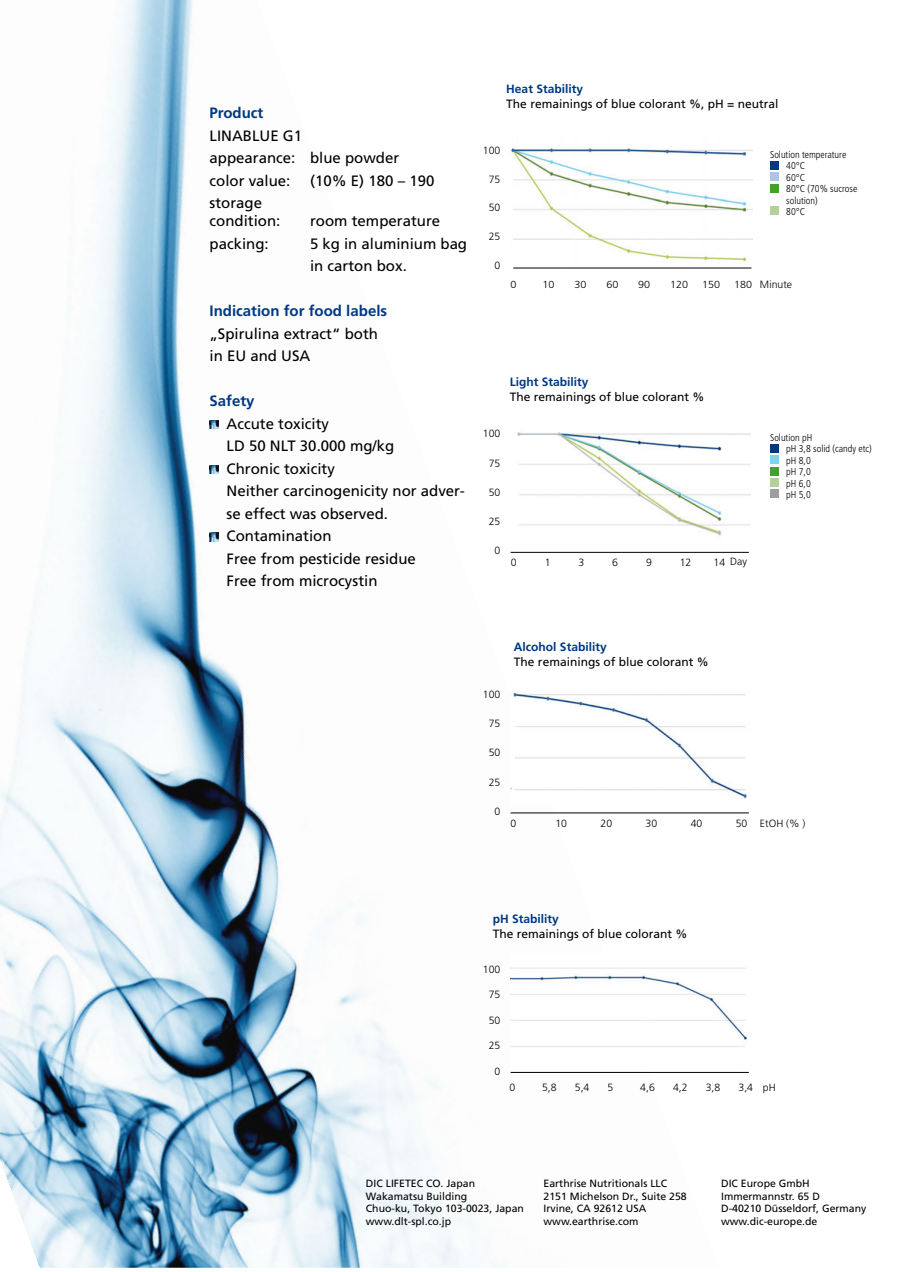
<style>
.page{position:relative;width:902px;height:1272px;background:#fff}
.page>*{position:absolute;margin:0;border:0;box-sizing:border-box;transform-origin:0 0}
.t1{font:15px/22.5px "Frutiger";color:#000}
.t2{font:700 15px "Frutiger";color:#003882}
.t3{font:12px "Frutiger";color:#000}
.t4{font:700 12px "Frutiger";color:#003882}
.t5{font:10.5px/12.6px "Frutiger";color:#000}
.t6{font:300 10.5px "Frutiger";color:#000}
.t7{font:300 10.2px "Frutiger";color:#000;scale:1.06 1}
.t8{font:300 condensed 10.05px/11.4px "Frutiger";color:#000}
.s1{font-size:10.2px}
</style>
<div class="page">
<img style="left:0;top:0;width:718px;height:1267px">
<svg style="left:209px;top:420px;width:9px;height:8px"></svg>
<svg style="left:209px;top:465px;width:9px;height:8px"></svg>
<svg style="left:209px;top:532px;width:9px;height:9px"></svg>
<img style="left:510px;top:132px;width:242px;height:133px">
<div style="left:770px;top:161px;width:8px;height:8px;background:#003882"></div>
<div style="left:770px;top:173px;width:8px;height:8px;background:#adc5e4"></div>
<div style="left:770px;top:184px;width:8px;height:8px;background:#44a12b"></div>
<div style="left:770px;top:207px;width:8px;height:8px;background:#b2d097"></div>
<img style="left:510px;top:411px;width:240px;height:139px">
<div style="left:770px;top:444px;width:8px;height:8px;background:#003882"></div>
<div style="left:770px;top:455px;width:8px;height:8px;background:#84d0f0"></div>
<div style="left:770px;top:467px;width:8px;height:8px;background:#44a12b"></div>
<div style="left:770px;top:478px;width:8px;height:8px;background:#b2d097"></div>
<div style="left:770px;top:490px;width:8px;height:8px;background:#9c9e9f"></div>
<img style="left:510px;top:669px;width:237px;height:135px">
<hr style="left:513px;top:267px;width:238px;height:1px;background:#000">
<hr style="left:510px;top:552px;width:238px;height:1px;background:#000">
<hr style="left:510px;top:812px;width:238px;height:1px;background:#000">
<hr style="left:510px;top:1071px;width:238px;height:1px;background:#000">
<img style="left:510px;top:954px;width:238px;height:114px">
<p class="t2" style="left:209px;top:104px;width:55px">Product</p>
<p class="t1" style="left:209px;top:124px;width:191px">LINABLUE G1<br>appearance: blue powder color value:</p>
<p class="t1" style="left:310px;top:169px;width:126px">(10% E) 180 – 190</p>
<p class="t1" style="left:209px;top:194px;width:72px;line-height:18px">storage condition:</p>
<p class="t1" style="left:310px;top:209px;width:132px">room temperature</p>
<p class="t1" style="left:209px;top:232px;width:61px">packing:</p>
<p class="t1" style="left:310px;top:232px;width:158px">5 kg in aluminium bag in carton box.</p>
<p class="t2" style="left:209px;top:302px;width:179px">Indication for food labels</p>
<p class="t1" style="left:209px;top:322px;width:170px">„Spirulina extract“ both in EU and USA</p>
<p class="t2" style="left:209px;top:392px;width:47px">Safety</p>
<p class="t1" style="left:226px;top:412px;width:240px">Accute toxicity<br>LD 50 NLT 30.000 mg/kg<br>Chronic toxicity<br>Neither carcinogenicity nor adver&shy;se effect was observed.<br>Contamination<br>Free from pesticide residue<br>Free from microcystin</p>
<p class="t4" style="left:506px;top:82px;width:78px">Heat Stability</p>
<p class="t3" style="left:506px;top:97px;width:273px">The remainings of blue colorant %, pH = neutral</p>
<p class="t6" style="left:483px;top:145px;width:19px">100</p>
<p class="t6" style="left:488px;top:173px;width:13px">75</p>
<p class="t6" style="left:488px;top:202px;width:13px">50</p>
<p class="t6" style="left:488px;top:230px;width:13px">25</p>
<p class="t6" style="left:494px;top:259px;width:7px">0</p>
<p class="t8" style="left:786px;top:149px;width:72px;text-indent:-16px">Solution temperature<br>40°C<br>60°C<br>80°C (70% sucrose solution)<br>80°C</p>
<p class="t7" style="left:510px;top:279px;width:7px">0</p>
<p class="t7" style="left:542px;top:279px;width:13px">10</p>
<p class="t7" style="left:574px;top:279px;width:13px">30</p>
<p class="t7" style="left:606px;top:279px;width:13px">60</p>
<p class="t7" style="left:638px;top:279px;width:13px">90</p>
<p class="t7" style="left:670px;top:279px;width:18px">120</p>
<p class="t7" style="left:702px;top:279px;width:18px">150</p>
<p class="t6" style="left:734px;top:278px;width:60px"><span class="s1">180</span> Minute</p>
<p class="t4" style="left:509px;top:375px;width:80px">Light Stability</p>
<p class="t3" style="left:509px;top:390px;width:196px">The remainings of blue colorant %</p>
<p class="t6" style="left:483px;top:428px;width:19px">100</p>
<p class="t6" style="left:488px;top:457px;width:13px">75</p>
<p class="t6" style="left:488px;top:486px;width:13px">50</p>
<p class="t6" style="left:488px;top:515px;width:13px">25</p>
<p class="t6" style="left:494px;top:545px;width:7px">0</p>
<p class="t6" style="left:730px;top:555px;width:18px">Day</p>
<p class="t6" style="left:511px;top:556px;width:7px">0</p>
<p class="t6" style="left:544px;top:556px;width:7px">1</p>
<p class="t6" style="left:578px;top:556px;width:7px">3</p>
<p class="t6" style="left:612px;top:556px;width:7px">6</p>
<p class="t6" style="left:646px;top:556px;width:7px">9</p>
<p class="t6" style="left:679px;top:556px;width:13px">12</p>
<p class="t6" style="left:713px;top:556px;width:13px">14</p>
<p class="t8" style="left:786px;top:432px;width:87px;text-indent:-16px">Solution pH<br>pH 3,8 solid (candy etc) pH 8,0<br>pH 7,0<br>pH 6,0<br>pH 5,0</p>
<p class="t6" style="left:483px;top:688px;width:19px">100</p>
<p class="t6" style="left:488px;top:717px;width:13px">75</p>
<p class="t6" style="left:488px;top:747px;width:13px">50</p>
<p class="t6" style="left:488px;top:776px;width:13px">25</p>
<p class="t6" style="left:494px;top:805px;width:7px">0</p>
<p class="t4" style="left:514px;top:639px;width:94px">Alcohol Stability</p>
<p class="t3" style="left:514px;top:654px;width:196px">The remainings of blue colorant %</p>
<p class="t6" style="left:510px;top:817px;width:7px">0</p>
<p class="t6" style="left:555px;top:817px;width:13px">10</p>
<p class="t6" style="left:600px;top:817px;width:13px">20</p>
<p class="t6" style="left:645px;top:817px;width:13px">30</p>
<p class="t6" style="left:690px;top:817px;width:13px">40</p>
<p class="t6" style="left:735px;top:817px;width:71px">50 EtOH (% )</p>
<p class="t4" style="left:492px;top:911px;width:68px">pH Stability</p>
<p class="t3" style="left:492px;top:926px;width:196px">The remainings of blue colorant %</p>
<p class="t6" style="left:483px;top:963px;width:19px">100</p>
<p class="t6" style="left:488px;top:988px;width:13px">75</p>
<p class="t6" style="left:488px;top:1014px;width:13px">50</p>
<p class="t6" style="left:488px;top:1039px;width:13px">25</p>
<p class="t6" style="left:494px;top:1065px;width:7px">0</p>
<p class="t6" style="left:509px;top:1081px;width:7px">0</p>
<p class="t6" style="left:542px;top:1081px;width:16px">5,8</p>
<p class="t6" style="left:574px;top:1081px;width:16px">5,4</p>
<p class="t6" style="left:607px;top:1081px;width:7px">5</p>
<p class="t6" style="left:640px;top:1081px;width:16px">4,6</p>
<p class="t6" style="left:673px;top:1081px;width:16px">4,2</p>
<p class="t6" style="left:705px;top:1081px;width:16px">3,8</p>
<p class="t6" style="left:738px;top:1081px;width:16px">3,4</p>
<p class="t6" style="left:762px;top:1081px;width:14px">pH</p>
<p class="t5" style="left:366px;top:1176px;width:159px">DIC LIFETEC CO. Japan<br>Wakamatsu Building<br>Chuo-ku, Tokyo 103-0023, Japan www.dlt-spl.co.jp</p>
<p class="t5" style="left:543px;top:1176px;width:145px">Earthrise Nutritionals LLC<br>2151 Michelson Dr., Suite 258<br>Irvine, CA 92612 USA www.earthrise.com</p>
<p class="t5" style="left:721px;top:1176px;width:147px">DIC Europe GmbH<br>Immermannstr. 65 D<br>D-40210 Düsseldorf, Germany www.dic-europe.de</p>
</div>
